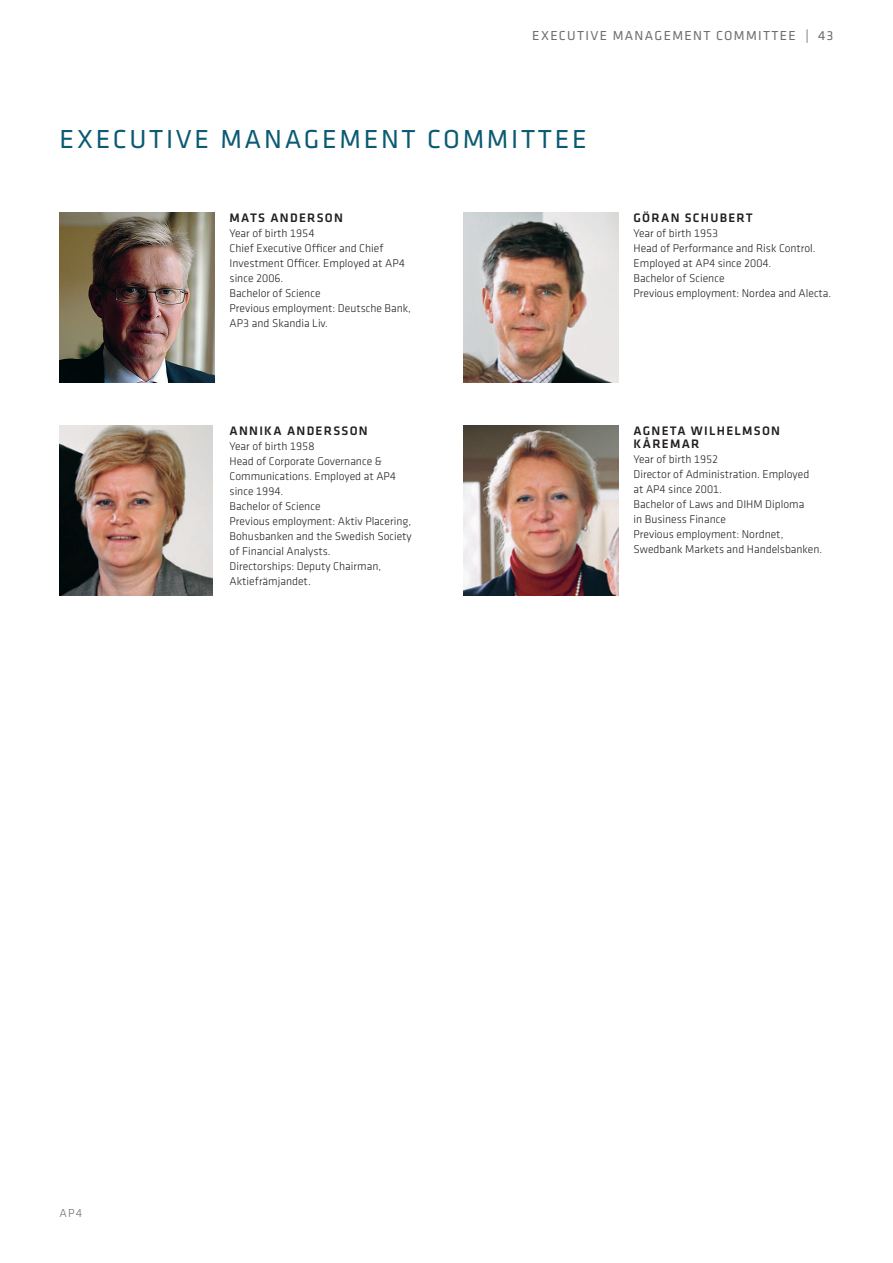
<style>
.page{position:relative;width:893px;height:1263px;background:#fff}
.page>*{position:absolute;margin:0;border:0;box-sizing:border-box;transform-origin:0 0}
.t1{font:27px "Klavika";letter-spacing:.1em;color:#0b5a73}
.t2{font:13.5px "Klavika";letter-spacing:.1em;color:#6c6d70}
.t3{font:500 12.75px/13.5px "Klavika";letter-spacing:.1em;color:#231f20}
.t4{font:300 12px "Klavika";color:#6c6d70}
.t5{font:300 11.7px/15px "Klavika";color:#231f20}
</style>
<div class="page">
<img style="left:463px;top:425px;width:156px;height:170px">
<img style="left:60px;top:213px;width:155px;height:170px">
<img style="left:463px;top:213px;width:156px;height:170px">
<img style="left:60px;top:425px;width:153px;height:170px">
<p class="t2" style="left:532px;top:31px;width:303px">EXECUTIVE MANAGEMENT COMMITTEE | 43</p>
<h1 class="t1" style="left:60px;top:129px;width:529px">EXECUTIVE MANAGEMENT COMMITTEE</h1>
<p class="t3" style="left:230px;top:212px;width:115px">MATS ANDERSON</p>
<p class="t5" style="left:230px;top:227px;width:183px">Year of birth 1954<br>Chief Executive Officer and Chief<br>Investment Officer. Employed at AP4 since 2006.<br>Bachelor of Science<br>Previous employment: Deutsche Bank,<br>AP3 and Skandia Liv.</p>
<p class="t3" style="left:230px;top:425px;width:140px">ANNIKA ANDERSSON</p>
<p class="t5" style="left:230px;top:439px;width:184px">Year of birth 1958<br>Head of Corporate Governance &amp;<br>Communications. Employed at AP4 since 1994.<br>Bachelor of Science<br>Previous employment: Aktiv Placering,<br>Bohusbanken and the Swedish Society of Financial Analysts.<br>Directorships: Deputy Chairman,<br>Aktiefrämjandet.</p>
<p class="t3" style="left:634px;top:212px;width:121px">GÖRAN SCHUBERT</p>
<p class="t5" style="left:634px;top:227px;width:199px">Year of birth 1953<br>Head of Performance and Risk Control.<br>Employed at AP4 since 2004.<br>Bachelor of Science<br>Previous employment: Nordea and Alecta.</p>
<p class="t3" style="left:634px;top:425px;width:148px">AGNETA WILHELMSON<br>KÅREMAR</p>
<p class="t5" style="left:634px;top:453px;width:190px">Year of birth 1952<br>Director of Administration. Employed<br>at AP4 since 2001.<br>Bachelor of Laws and DIHM Diploma<br>in Business Finance<br>Previous employment: Nordnet,<br>Swedbank Markets and Handelsbanken.</p>
<p class="t4" style="left:60px;top:1208px;width:24px">AP4</p>
</div>
